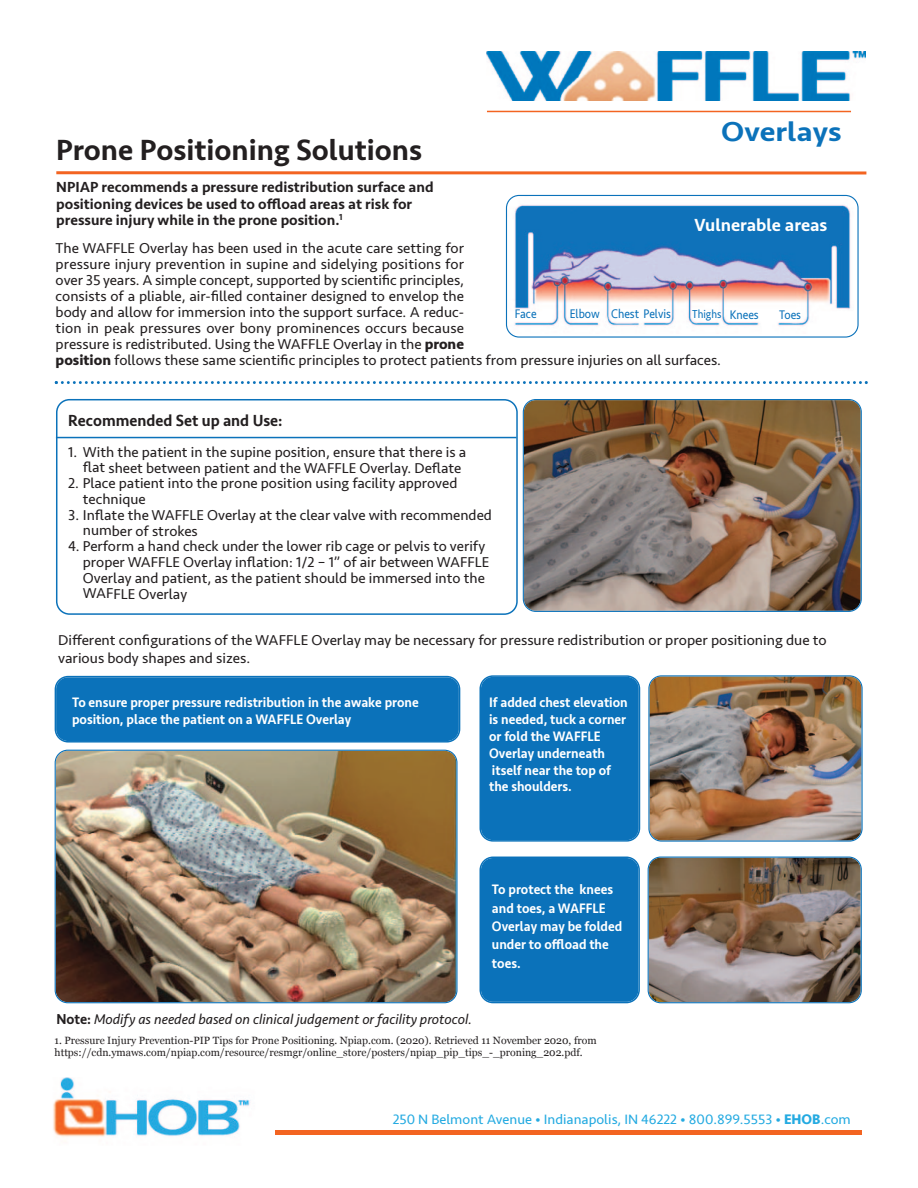
<style>
.page{position:relative;width:918px;height:1188px;background:#fff}
.page>*{position:absolute;margin:0;border:0;box-sizing:border-box;transform-origin:0 0}
.t1{font:500 30px "Seravek";color:#231f20}
.t2{font:500 28.05px "Seravek";color:#0b72ba;scale:1.11 1}
.t3{font:500 18px "Seravek";color:#fff}
.t4{font:500 16.5px "Seravek";color:#231f20;scale:.95 1}
.t5{font:15px/16px "Seravek";color:#231f20}
.t6{font:500 15px "Seravek";color:#231f20}
.t7{font:italic 14.7px "Seravek";color:#231f20;scale:.95 1}
.t8{font:14.25px "Seravek";color:#24aae1}
.t9{font:500 14.1px/17px "Seravek";color:#fff;scale:.93 1}
.t10{font:13.05px "Seravek";color:#0b72ba;scale:.87 1}
.t11{font:12.15px "Seravek";color:#0b72ba;scale:.86 1}
.t12{font:10.5px/12.6px "Georgia";color:#231f20}
.s1{font-weight:700}
.s2{font-weight:500;font-style:normal}
</style>
<div class="page">
<div style="left:480px;top:857px;width:160px;height:146px;background:#0b72ba"></div>
<div style="left:479px;top:675px;width:161px;height:167px;background:#0b72ba"></div>
<svg style="left:55px;top:381px;width:813px;height:3px"></svg>
<svg style="left:56px;top:399px;width:462px;height:216px"></svg>
<hr style="left:56px;top:437px;width:461px;height:1px;background:#0b72ba">
<img style="left:523px;top:399px;width:339px;height:213px">
<img style="left:648px;top:675px;width:215px;height:167px">
<div style="left:55px;top:676px;width:405px;height:67px;background:#0b72ba"></div>
<img style="left:648px;top:857px;width:214px;height:146px">
<img style="left:55px;top:750px;width:403px;height:253px">
<hr style="left:56px;top:171px;width:810px;height:3px;background:#f36421">
<img style="left:486px;top:52px;width:379px;height:48px">
<hr style="left:487px;top:111px;width:364px;height:1px;background:#f36421">
<svg style="left:506px;top:195px;width:353px;height:143px"></svg>
<img style="left:53px;top:1077px;width:197px;height:61px">
<hr style="left:276px;top:1131px;width:586px;height:4px;background:#f36421">
<p class="t1" style="left:56px;top:132px;width:367px">Prone Positioning Solutions</p>
<p class="t6" style="left:56px;top:179px;width:379px">NPIAP recommends a pressure redistribution surface and</p>
<p class="t6" style="left:56px;top:195px;width:357px">positioning devices be used to offload areas at risk for</p>
<p class="t6" style="left:56px;top:212px;width:288px">pressure injury while in the prone position.<sup>1</sup></p>
<p class="t2" style="left:721px;top:115px;width:110px">Overlays</p>
<p class="t3" style="left:694px;top:214px;width:135px">Vulnerable areas</p>
<p class="t5" style="left:56px;top:240px;width:667px">The WAFFLE Overlay has been used in the acute care setting for<br>pressure injury prevention in supine and sidelying positions for<br>over 35 years. A simple concept, supported by scientific principles,<br>consists of a pliable, air-filled container designed to envelop the<br>body and allow for immersion into the support surface. A reduc-<br>tion in peak pressures over bony prominences occurs because<br>pressure is redistributed. Using the WAFFLE Overlay in the <span class="s1">prone<br>position</span> follows these same scientific principles to protect patients from pressure injuries on all surfaces.</p>
<p class="t10" style="left:515px;top:306px;width:27px">Face</p>
<p class="t10" style="left:570px;top:306px;width:36px">Elbow</p>
<p class="t10" style="left:611px;top:306px;width:70px">Chest Pelvis</p>
<p class="t11" style="left:692px;top:307px;width:35px">Thighs</p>
<p class="t10" style="left:730px;top:307px;width:35px">Knees</p>
<p class="t10" style="left:779px;top:307px;width:27px">Toes</p>
<p class="t4" style="left:68px;top:411px;width:227px">Recommended Set up and Use:</p>
<p class="t5" style="left:68px;top:444px;width:399px">1. With the patient in the supine position, ensure that there is a</p>
<p class="t5" style="left:83px;top:460px;width:380px">flat sheet between patient and the WAFFLE Overlay. Deflate</p>
<p class="t5" style="left:68px;top:476px;width:391px">2. Place patient into the prone position using facility approved</p>
<p class="t5" style="left:83px;top:491px;width:64px">technique</p>
<p class="t5" style="left:83px;top:507px;width:411px;text-indent:-15px">3. Inflate the WAFFLE Overlay at the clear valve with recommended number of strokes</p>
<p class="t5" style="left:83px;top:539px;width:408px;text-indent:-15px">4. Perform a hand check under the lower rib cage or pelvis to verify proper WAFFLE Overlay inflation: 1/2 – 1” of air between WAFFLE Overlay and patient, as the patient should be immersed into the WAFFLE Overlay</p>
<p class="t5" style="left:58px;top:633px;width:770px">Different configurations of the WAFFLE Overlay may be necessary for pressure redistribution or proper positioning due to</p>
<p class="t5" style="left:58px;top:651px;width:194px">various body shapes and sizes.</p>
<p class="t9" style="left:72px;top:694px;width:374px">To ensure proper pressure redistribution in the awake prone position, place the patient on a WAFFLE Overlay</p>
<p class="t9" style="left:489px;top:694px;width:151px">If added chest elevation is needed, tuck a corner or fold the WAFFLE<br>Overlay underneath</p>
<p class="t9" style="left:489px;top:762px;width:133px">itself near the top of the shoulders.</p>
<p class="t9" style="left:492px;top:881px;width:142px;line-height:18.3px">To protect the knees and toes, a WAFFLE<br>Overlay may be folded under to offload the toes.</p>
<p class="t7" style="left:56px;top:1011px;width:439px"><span class="s2">Note:</span> Modify as needed based on clinical judgement or facility protocol.</p>
<p class="t12" style="left:55px;top:1034px;width:543px">1. Pressure Injury Prevention-PIP Tips for Prone Positioning. Npiap.com. (2020). Retrieved 11 November 2020, from https://cdn.ymaws.com/npiap.com/resource/resmgr/online_store/posters/npiap_pip_tips_-_proning_202.pdf.</p>
<p class="t8" style="left:393px;top:1111px;width:460px">250 N Belmont Avenue • Indianapolis, IN 46222 • 800.899.5553 • <span class="s1">EHOB</span>.com</p>
</div>
